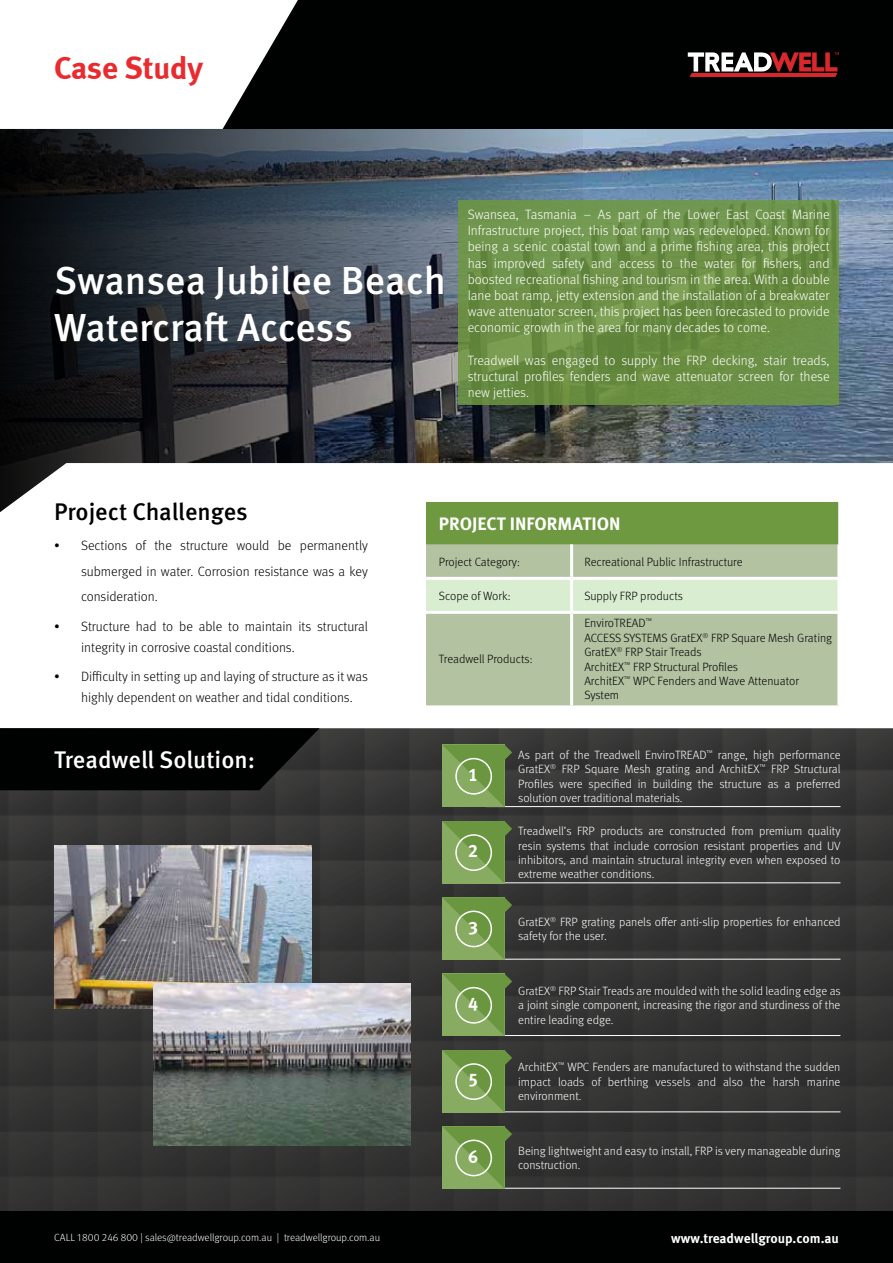
<style>
.page{position:relative;width:893px;height:1263px;background:#fff}
.page>*{position:absolute;margin:0;border:0;box-sizing:border-box;transform-origin:0 0}
.t1{font:500 39px/46.8px "Meta Pro";letter-spacing:-.005em;color:#fff}
.t2{font:31.5px "Meta Bold LF";color:#e92a2f}
.t3{font:500 24px "Meta Pro";color:#fff}
.t4{font:500 24px "Meta Pro";letter-spacing:-.005em;color:#000}
.t5{font:700 18px "Meta Pro";color:#fff}
.t6{font:18px "Meta Bold LF";color:#fff}
.t7{font:300 13.5px/16.2px "Meta Pro";color:#fff;text-align:justify}
.t8{font:300 13.5px/25.5px "Meta Pro";color:#000}
.t9{font:700 13.5px "Meta Pro";color:#fff}
.t10{font:300 12px/14.4px "Meta Pro";color:#fff;text-align:justify}
.t11{font:300 12px/14.4px "Meta Pro";color:#000}
.t12{font:300 10.5px "Meta Pro";color:#fff}
</style>
<div class="page">
<img style="left:583px;top:129px;width:310px;height:334px">
<svg style="left:0;top:129px;width:583px;height:334px;background:#333940"></svg>
<div style="left:0;top:728px;width:893px;height:483px;background:#343434"></div>
<svg style="left:0;top:463px;width:839px;height:243px"></svg>
<div style="left:0;top:0;width:893px;height:129px;background:#000101"></div>
<svg style="left:0;top:0;width:298px;height:129px;background:#dedede"></svg>
<svg style="left:458px;top:201px;width:381px;height:204px;background:#6a8f45"></svg>
<svg style="left:688px;top:52px;width:151px;height:25px"></svg>
<div style="left:426px;top:502px;width:413px;height:42px;background:#6e9940"></div>
<div style="left:426px;top:544px;width:411px;height:161px;background:#b3c2a1"></div>
<div style="left:426px;top:580px;width:411px;height:31px;background:#d9edd1"></div>
<hr style="left:838px;top:502px;width:2px;height:42px;background:#fff">
<hr style="left:570px;top:544px;width:3px;height:33px;background:#fff">
<hr style="left:837px;top:544px;width:3px;height:33px;background:#fff">
<hr style="left:570px;top:614px;width:3px;height:91px;background:#fff">
<hr style="left:837px;top:614px;width:3px;height:91px;background:#fff">
<hr style="left:426px;top:577px;width:146px;height:3px;background:#fff">
<hr style="left:572px;top:577px;width:268px;height:3px;background:#fff">
<hr style="left:570px;top:580px;width:3px;height:31px;background:#fff">
<hr style="left:837px;top:580px;width:3px;height:31px;background:#fff">
<hr style="left:426px;top:611px;width:146px;height:3px;background:#fff">
<hr style="left:572px;top:611px;width:268px;height:3px;background:#fff">
<svg style="left:0;top:728px;width:320px;height:62px;background:#050606"></svg>
<div style="left:0;top:1211px;width:893px;height:52px;background:#000101"></div>
<hr style="left:486px;top:1035px;width:354px;height:1px;background:#fff">
<svg style="left:442px;top:974px;width:70px;height:62px;background:#759850"></svg>
<div style="left:455px;top:987px;width:37px;height:37px;border:2px solid #fff;border-radius:50%"></div>
<hr style="left:486px;top:959px;width:354px;height:1px;background:#fff">
<svg style="left:442px;top:897px;width:70px;height:63px;background:#759851"></svg>
<div style="left:455px;top:910px;width:37px;height:37px;border:2px solid #fff;border-radius:50%"></div>
<hr style="left:486px;top:806px;width:354px;height:1px;background:#fff">
<svg style="left:442px;top:745px;width:70px;height:62px;background:#759851"></svg>
<div style="left:455px;top:758px;width:37px;height:37px;border:2px solid #fff;border-radius:50%"></div>
<hr style="left:486px;top:882px;width:354px;height:1px;background:#fff">
<svg style="left:442px;top:821px;width:70px;height:62px;background:#759850"></svg>
<div style="left:455px;top:834px;width:37px;height:37px;border:2px solid #fff;border-radius:50%"></div>
<hr style="left:486px;top:1111px;width:354px;height:1px;background:#fff">
<svg style="left:442px;top:1050px;width:70px;height:62px;background:#749850"></svg>
<div style="left:455px;top:1063px;width:37px;height:37px;border:2px solid #fff;border-radius:50%"></div>
<img style="left:54px;top:846px;width:257px;height:162px">
<img style="left:153px;top:983px;width:257px;height:162px">
<hr style="left:486px;top:1188px;width:354px;height:1px;background:#fff">
<svg style="left:442px;top:1126px;width:70px;height:63px;background:#759851"></svg>
<div style="left:455px;top:1139px;width:37px;height:37px;border:2px solid #fff;border-radius:50%"></div>
<h2 class="t2" style="left:54px;top:50px;width:151px">Case Study</h2>
<h1 class="t1" style="left:54px;top:255px;width:394px">Swansea Jubilee Beach<br>Watercraft Access</h1>
<p class="t7" style="left:468px;top:205px;width:363px">Swansea, Tasmania – As part of the Lower East Coast Marine Infrastructure project, this boat ramp was redeveloped. Known for being a scenic coastal town and a prime fishing area, this project has improved safety and access to the water for fishers, and boosted recreational fishing and tourism in the area. With a double lane boat ramp, jetty extension and the installation of a breakwater wave attenuator screen, this project has been forecasted to provide economic growth in the area for many decades to come.</p>
<p class="t7" style="left:468px;top:351px;width:363px">Treadwell was engaged to supply the FRP decking, stair treads, structural profiles fenders and wave attenuator screen for these new jetties.</p>
<h3 class="t4" style="left:54px;top:493px;width:195px">Project Challenges</h3>
<p class="t8" style="left:81px;top:532px;width:288px;text-align:justify;text-indent:-27px">• Sections of the structure would be permanently submerged in water. Corrosion resistance was a key consideration.</p>
<p class="t8" style="left:81px;top:615px;width:288px;line-height:21px;text-indent:-27px">• Structure had to be able to maintain its structural integrity in corrosive coastal conditions.</p>
<p class="t8" style="left:81px;top:666px;width:288px;line-height:21px;text-indent:-27px">• Difficulty in setting up and laying of structure as it was highly dependent on weather and tidal conditions.</p>
<h3 class="t3" style="left:54px;top:741px;width:203px">Treadwell Solution:</h3>
<h3 class="t5" style="left:439px;top:509px;width:183px">PROJECT INFORMATION</h3>
<p class="t11" style="left:439px;top:554px;width:83px">Project Category:</p>
<p class="t11" style="left:584px;top:554px;width:160px">Recreational Public Infrastructure</p>
<p class="t11" style="left:439px;top:588px;width:73px">Scope of Work:</p>
<p class="t11" style="left:584px;top:588px;width:100px">Supply FRP products</p>
<p class="t11" style="left:439px;top:651px;width:95px">Treadwell Products:</p>
<p class="t11" style="left:584px;top:615px;width:249px">EnviroTREAD<sup>™<br></sup>ACCESS SYSTEMS GratEX<sup>®</sup> FRP Square Mesh Grating<br>GratEX<sup>®</sup> FRP Stair Treads<br>ArchitEX<sup>™</sup> FRP Structural Profiles<br>ArchitEX<sup>™</sup> WPC Fenders and Wave Attenuator<br>System</p>
<h3 class="t6" style="left:468px;top:764px;width:12px">1</h3>
<h3 class="t6" style="left:468px;top:840px;width:12px">2</h3>
<h3 class="t6" style="left:468px;top:916px;width:12px">3</h3>
<h3 class="t6" style="left:468px;top:993px;width:12px">4</h3>
<h3 class="t6" style="left:468px;top:1069px;width:12px">5</h3>
<h3 class="t6" style="left:468px;top:1145px;width:12px">6</h3>
<p class="t10" style="left:518px;top:747px;width:324px">As part of the Treadwell EnviroTREAD<sup>™</sup> range, high performance GratEX<sup>®</sup> FRP Square Mesh grating and ArchitEX<sup>™</sup> FRP Structural Profiles were specified in building the structure as a preferred solution over traditional materials.</p>
<p class="t10" style="left:518px;top:823px;width:324px">Treadwell’s FRP products are constructed from premium quality resin systems that include corrosion resistant properties and UV inhibitors, and maintain structural integrity even when exposed to extreme weather conditions.</p>
<p class="t10" style="left:518px;top:914px;width:324px">GratEX<sup>®</sup> FRP grating panels offer anti-slip properties for enhanced safety for the user.</p>
<p class="t10" style="left:518px;top:983px;width:324px">GratEX<sup>®</sup> FRP Stair Treads are moulded with the solid leading edge as a joint single component, increasing the rigor and sturdiness of the entire leading edge.</p>
<p class="t10" style="left:518px;top:1059px;width:324px">ArchitEX<sup>™</sup> WPC Fenders are manufactured to withstand the sudden impact loads of berthing vessels and also the harsh marine environment.</p>
<p class="t10" style="left:518px;top:1143px;width:324px">Being lightweight and easy to install, FRP is very manageable during construction.</p>
<p class="t12" style="left:54px;top:1230px;width:328px">CALL 1800 246 800 | sales@treadwellgroup.com.au | treadwellgroup.com.au</p>
<p class="t9" style="left:671px;top:1228px;width:169px">www.treadwellgroup.com.au</p>
</div>
